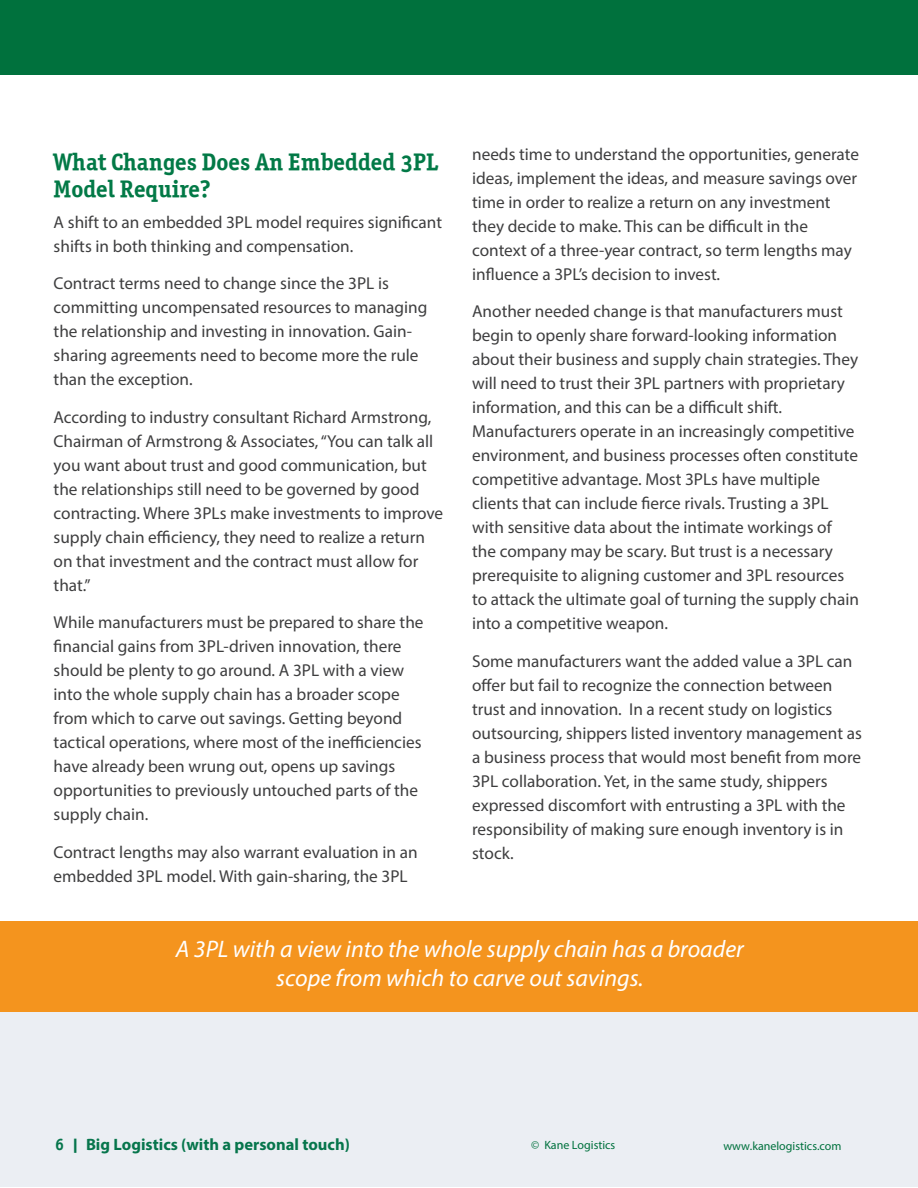
<style>
.page{position:relative;width:918px;height:1188px;background:#fff}
.page>*{position:absolute;margin:0;border:0;box-sizing:border-box;transform-origin:0 0}
.Call_out{font:italic 24px/28.8px "Myriad Pro";color:#fff;text-align:center}
.Head{font:24px/27px "Officina Serif OSITCTT Bold";color:#027946}
.text{font:17.25px/24px "Myriad Pro";color:#3e3e3f}
.t1{font:700 16.5px "Myriad Pro";color:#027946}
.t2{font:12px "Myriad Pro";color:#00713d}
.s1{font-family:"Officina Serif OSITCTT Bold";font-weight:400}
</style>
<div class="page">
<div style="left:0;top:0;width:918px;height:74px;background:#00713d"></div>
<div style="left:1px;top:942px;width:917px;height:245px;background:#ebeef3"></div>
<div style="left:0;top:921px;width:917px;height:91px;background:#f4941e"></div>
<p class="Head" style="left:54px;top:148px;width:386px">What Changes Does An Embedded 3PL<br>Model Require?</p>
<p class="text" style="left:54px;top:210px;width:390px">A shift to an embedded 3PL model requires significant shifts in both thinking and compensation.</p>
<p class="text" style="left:54px;top:271px;width:375px">Contract terms need to change since the 3PL is committing uncompensated resources to managing the relationship and investing in innovation. Gain&shy;sharing agreements need to become more the rule than the exception.</p>
<p class="text" style="left:54px;top:405px;width:391px">According to industry consultant Richard Armstrong, Chairman of Armstrong &amp; Associates, “You can talk all you want about trust and good communication, but the relationships still need to be governed by good contracting. Where 3PLs make investments to improve supply chain efficiency, they need to realize a return on that investment and the contract must allow for that.”</p>
<p class="text" style="left:54px;top:610px;width:371px">While manufacturers must be prepared to share the financial gains from 3PL-driven innovation, there should be plenty to go around. A 3PL with a view into the whole supply chain has a broader scope from which to carve out savings. Getting beyond tactical operations, where most of the inefficiencies have already been wrung out, opens up savings opportunities to previously untouched parts of the supply chain.</p>
<p class="text" style="left:54px;top:840px;width:366px">Contract lengths may also warrant evaluation in an embedded 3PL model. With gain-sharing, the 3PL</p>
<p class="text" style="left:472px;top:142px;width:388px">needs time to understand the opportunities, generate ideas, implement the ideas, and measure savings over time in order to realize a return on any investment they decide to make. This can be difficult in the context of a three-year contract, so term lengths may influence a 3PL’s decision to invest.</p>
<p class="text" style="left:472px;top:299px;width:388px">Another needed change is that manufacturers must begin to openly share forward-looking information about their business and supply chain strategies. They will need to trust their 3PL partners with proprietary information, and this can be a difficult shift.<br>Manufacturers operate in an increasingly competitive environment, and business processes often constitute competitive advantage. Most 3PLs have multiple clients that can include fierce rivals. Trusting a 3PL with sensitive data about the intimate workings of the company may be scary. But trust is a necessary prerequisite to aligning customer and 3PL resources to attack the ultimate goal of turning the supply chain into a competitive weapon.</p>
<p class="text" style="left:472px;top:649px;width:391px">Some manufacturers want the added value a 3PL can offer but fail to recognize the connection between trust and innovation. In a recent study on logistics outsourcing, shippers listed inventory management as a business process that would most benefit from more 3PL collaboration. Yet, in the same study, shippers expressed discomfort with entrusting a 3PL with the responsibility of making sure enough inventory is in stock.</p>
<p class="Call_out" style="left:176px;top:934px;width:570px">A 3PL with a view into the whole supply chain has a broader scope from which to carve out savings.</p>
<p class="t1" style="left:55px;top:1133px;width:296px"><span class="s1">6 |</span> Big Logistics (with a personal touch)</p>
<p class="t2" style="left:531px;top:1138px;width:86px">© Kane Logistics</p>
<p class="t2" style="left:723px;top:1138px;width:120px">www.kanelogistics.com</p>
</div>
